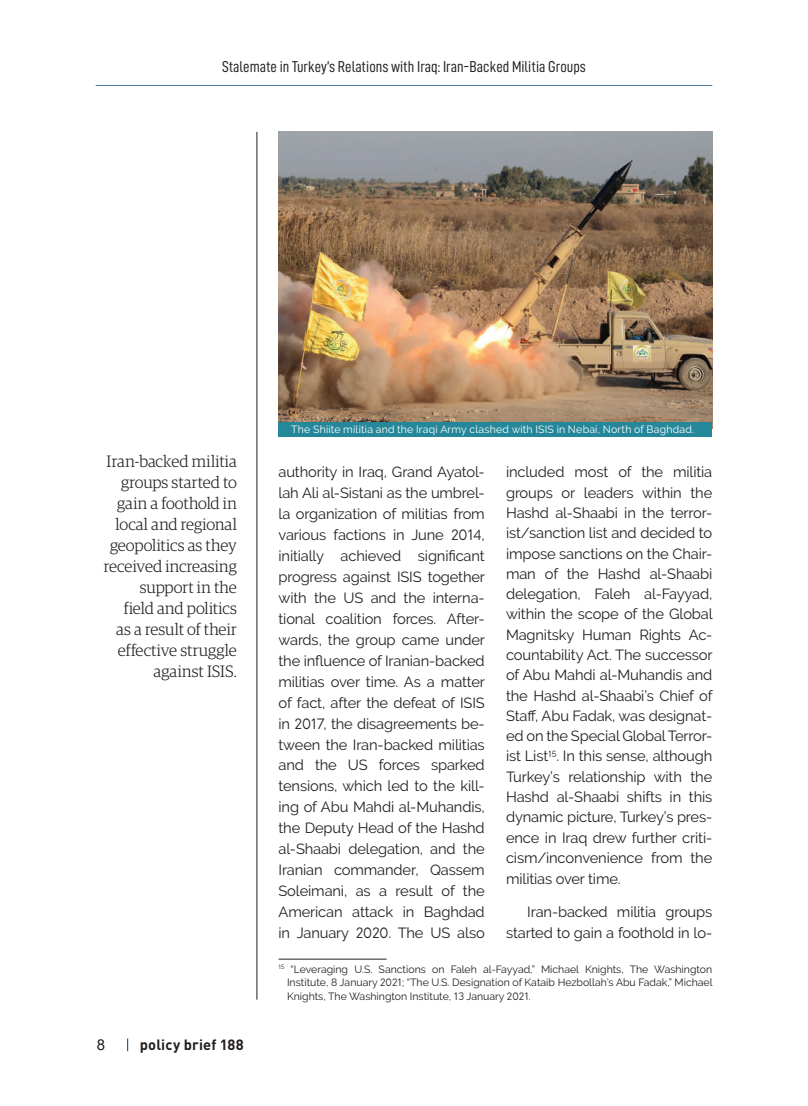
<style>
.page{position:relative;width:808px;height:1106px;background:#fff}
.page>*{position:absolute;margin:0;border:0;box-sizing:border-box;transform-origin:0 0}
.t1{font:300 16.5px/21px "Guardian Egyp";color:#231f20;text-align:right}
.t2{font:15.75px "DIN Condensed";color:#231f20}
.t3{font:15px "Arial";color:#231f20}
.t4{font:14.7px/20.9px "Raleway";letter-spacing:-.01em;color:#231f20;text-align:justify}
.t5{font:700 14.7px "DIN";letter-spacing:.01em;color:#231f20}
.t6{font:10.5px/13.5px "Raleway";color:#231f20;text-align:justify}
.t7{font:10.5px "Raleway";letter-spacing:.02em;color:#fff}
</style>
<div class="page">
<hr style="left:96px;top:85px;width:616px;height:1px;background:#024072">
<svg style="left:127px;top:1038px;width:1px;height:13px"></svg>
<hr style="left:279px;top:958px;width:108px;height:1px;background:#231f20">
<hr style="left:256px;top:132px;width:1px;height:867px;background:#231f20">
<img style="left:279px;top:132px;width:433px;height:290px">
<div style="left:279px;top:422px;width:433px;height:14px;background:#25879a"></div>
<p class="t2" style="left:222px;top:58px;width:365px">Stalemate in Turkey’s Relations with Iraq: Iran-Backed Militia Groups</p>
<p class="t1" style="left:104px;top:450px;width:134px">Iran-backed militia groups started to gain a foothold in local and regional geopolitics as they received increasing support in the<br>field and politics<br>as a result of their effective struggle against ISIS.</p>
<p class="t3" style="left:97px;top:1034px;width:10px">8</p>
<p class="t5" style="left:140px;top:1034px;width:106px">policy brief 188</p>
<p class="t7" style="left:291px;top:423px;width:404px">The Shiite militia and the Iraqi Army clashed with ISIS in Nebai, North of Baghdad.</p>
<p class="t4" style="left:506px;top:462px;width:208px;line-height:20.2px">included most of the militia groups or leaders within the Hashd al-Shaabi in the terror&shy;ist/sanction list and decided to impose sanctions on the Chair&shy;man of the Hashd al-Shaabi delegation, Faleh al-Fayyad, within the scope of the Global Magnitsky Human Rights Ac&shy;countability Act. The successor of Abu Mahdi al-Muhandis and the Hashd al-Shaabi’s Chief of Staff, Abu Fadak, was designat&shy;ed on the Special Global Terror&shy;ist List<sup>15</sup>. In this sense, although Turkey’s relationship with the Hashd al-Shaabi shifts in this dynamic picture, Turkey’s pres&shy;ence in Iraq drew further criti&shy;cism/inconvenience from the militias over time.</p>
<p class="t4" style="left:506px;top:901px;width:208px;text-align:right">Iran-backed militia groups started to gain a foothold in lo-</p>
<p class="t4" style="left:279px;top:462px;width:208px">authority in Iraq, Grand Ayatol&shy;lah Ali al-Sistani as the umbrel&shy;la organization of militias from various factions in June 2014, initially achieved significant progress against ISIS together with the US and the interna&shy;tional coalition forces. After&shy;wards, the group came under the influence of Iranian-backed militias over time. As a matter of fact, after the defeat of ISIS in 2017, the disagreements be&shy;tween the Iran-backed militias and the US forces sparked tensions, which led to the kill&shy;ing of Abu Mahdi al-Muhandis, the Deputy Head of the Hashd al-Shaabi delegation, and the Iranian commander, Qassem Soleimani, as a result of the American attack in Baghdad in January 2020. The US also</p>
<p class="t6" style="left:287px;top:962px;width:427px;text-indent:-9px"><sup>15</sup> “Leveraging U.S. Sanctions on Faleh al-Fayyad,” Michael Knights, The Washington Institute, 8 January 2021; “The U.S. Designation of Kataib Hezbollah’s Abu Fadak,” Michael Knights, The Washington Institute, 13 January 2021.</p>
</div>
